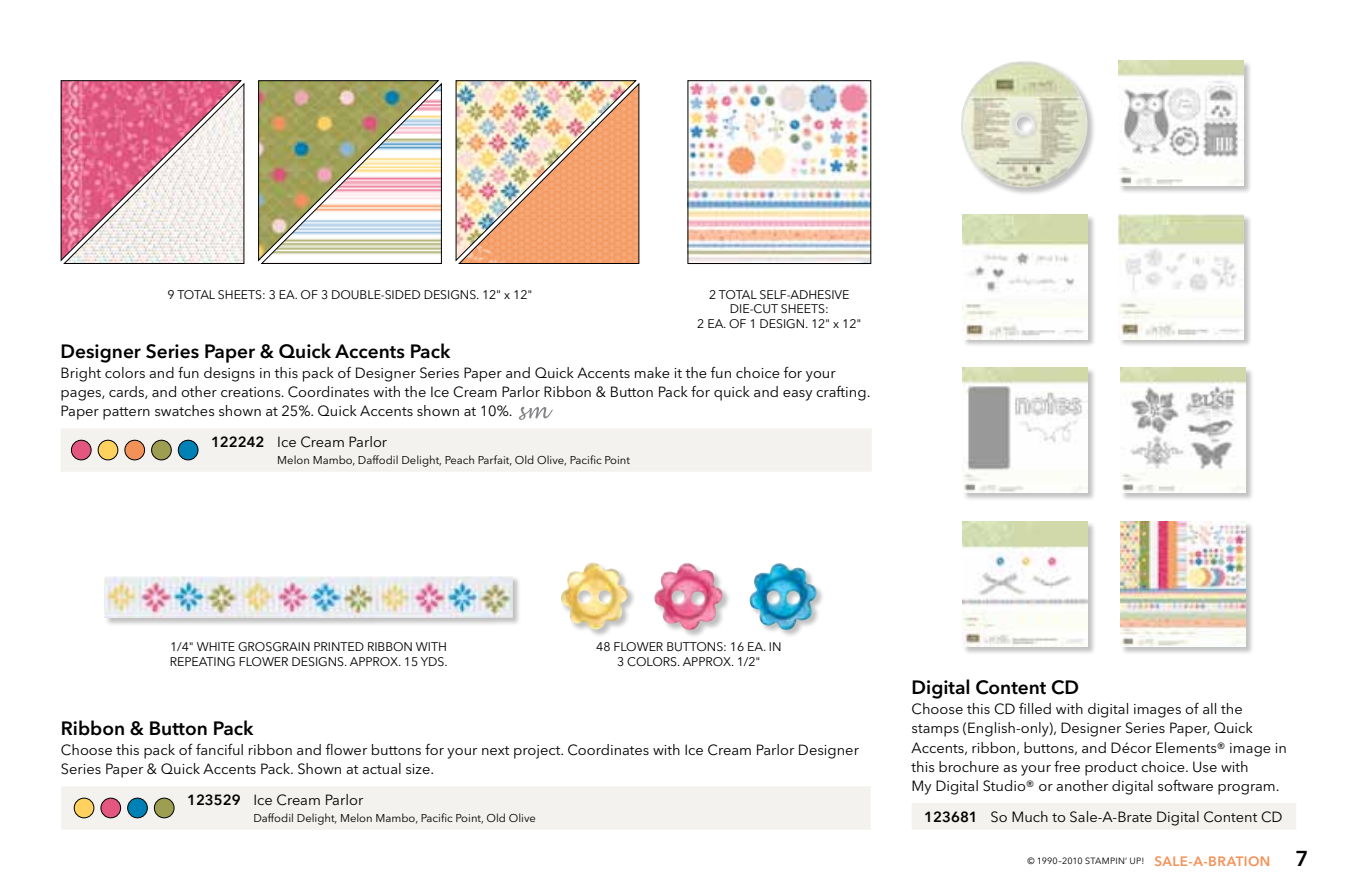
<style>
.page{position:relative;width:1357px;height:891px;background:#fff}
.page>*{position:absolute;margin:0;border:0;box-sizing:border-box;transform-origin:0 0}
.t1{font:600 19.12px "Avenir Next LT Pro";color:#000}
.t2{font:14.62px/19.1px "Avenir Next LT Pro";color:#000}
.t3{font:12.38px/14.8px "Avenir Next LT Pro";letter-spacing:-.005em;color:#000;text-align:center}
.t4{font:11.25px "Avenir Next LT Pro";color:#000}
.t5{font:9px "Avenir Next LT Pro";letter-spacing:.025em;color:#000}
.s1{font-weight:600}
.s2{font-weight:600;font-size:13.5px;color:#f39258}
.s3{font-weight:600;font-size:21.38px}
</style>
<div class="page">
<div style="left:961px;top:61px;width:135px;height:135px;background:#000;opacity:.25"></div>
<img style="left:961px;top:61px;width:126px;height:126px">
<img style="left:690px;top:82px;width:179px;height:180px">
<div style="left:688px;top:80px;width:183px;height:184px;border:1px solid #000"></div>
<svg style="left:258px;top:80px;width:184px;height:184px"></svg>
<svg style="left:61px;top:80px;width:183px;height:184px"></svg>
<img style="left:455px;top:80px;width:184px;height:184px">
<div style="left:61px;top:428px;width:811px;height:44px;background:#f4f2ee"></div>
<div style="left:71px;top:440px;width:20px;height:20px;background:#e25680;border-radius:50%"></div>
<div style="left:71px;top:440px;width:20px;height:20px;border:1px solid #000;border-radius:50%"></div>
<div style="left:98px;top:440px;width:20px;height:20px;background:#ffd15e;border-radius:50%"></div>
<div style="left:98px;top:440px;width:20px;height:20px;border:1px solid #000;border-radius:50%"></div>
<div style="left:125px;top:440px;width:20px;height:20px;background:#f39258;border-radius:50%"></div>
<div style="left:125px;top:440px;width:20px;height:20px;border:1px solid #000;border-radius:50%"></div>
<div style="left:152px;top:440px;width:19px;height:20px;background:#9d9e52;border-radius:50%"></div>
<div style="left:151px;top:440px;width:21px;height:20px;border:1px solid #000;border-radius:50%"></div>
<div style="left:178px;top:440px;width:20px;height:20px;background:#0081b5;border-radius:50%"></div>
<div style="left:178px;top:440px;width:20px;height:20px;border:1px solid #000;border-radius:50%"></div>
<div style="left:61px;top:786px;width:810px;height:44px;background:#f4f2ee"></div>
<div style="left:74px;top:798px;width:20px;height:20px;background:#ffd15e;border-radius:50%"></div>
<div style="left:74px;top:798px;width:20px;height:20px;border:1px solid #000;border-radius:50%"></div>
<div style="left:101px;top:798px;width:20px;height:20px;background:#e25680;border-radius:50%"></div>
<div style="left:101px;top:798px;width:20px;height:20px;border:1px solid #000;border-radius:50%"></div>
<div style="left:128px;top:798px;width:19px;height:20px;background:#0081b5;border-radius:50%"></div>
<div style="left:127px;top:798px;width:21px;height:20px;border:1px solid #000;border-radius:50%"></div>
<div style="left:154px;top:798px;width:20px;height:20px;background:#9d9e52;border-radius:50%"></div>
<div style="left:154px;top:798px;width:20px;height:20px;border:1px solid #000;border-radius:50%"></div>
<div style="left:912px;top:803px;width:384px;height:27px;background:#f4f2ee"></div>
<div style="left:104px;top:576px;width:417px;height:50px;background:#000;opacity:.25"></div>
<img style="left:104px;top:576px;width:409px;height:42px">
<div style="left:749px;top:563px;width:75px;height:75px;background:#000;opacity:.25"></div>
<img style="left:749px;top:563px;width:68px;height:68px">
<div style="left:653px;top:562px;width:78px;height:77px;background:#000;opacity:.25"></div>
<img style="left:653px;top:563px;width:70px;height:68px">
<div style="left:560px;top:562px;width:75px;height:76px;background:#000;opacity:.25"></div>
<img style="left:560px;top:562px;width:69px;height:68px">
<svg style="left:519px;top:407px;width:34px;height:13px"></svg>
<div style="left:962px;top:214px;width:134px;height:134px;background:#000;opacity:.25"></div>
<img style="left:962px;top:214px;width:125px;height:125px">
<div style="left:1119px;top:61px;width:133px;height:133px;background:#000;opacity:.25"></div>
<img style="left:1119px;top:61px;width:125px;height:125px">
<div style="left:1120px;top:368px;width:134px;height:133px;background:#000;opacity:.25"></div>
<img style="left:1120px;top:368px;width:125px;height:125px">
<div style="left:1118px;top:214px;width:134px;height:134px;background:#000;opacity:.25"></div>
<img style="left:1118px;top:214px;width:126px;height:125px">
<div style="left:1120px;top:521px;width:134px;height:134px;background:#000;opacity:.25"></div>
<img style="left:1120px;top:521px;width:125px;height:125px">
<div style="left:962px;top:521px;width:134px;height:134px;background:#000;opacity:.25"></div>
<img style="left:962px;top:521px;width:125px;height:125px">
<div style="left:962px;top:368px;width:134px;height:133px;background:#000;opacity:.25"></div>
<img style="left:962px;top:368px;width:125px;height:125px">
<p class="t3" style="left:167px;top:287px;width:366px">9 total sheets: 3 ea. of 3 double-sided designs. 12" x 12"</p>
<p class="t3" style="left:697px;top:287px;width:166px">2 total self-adhesive die-cut sheets:<br>2 ea. of 1 design. 12" x 12"</p>
<h1 class="t1" style="left:61px;top:340px;width:391px">Designer Series Paper &amp; Quick Accents Pack</h1>
<p class="t2" style="left:61px;top:363px;width:811px">Bright colors and fun designs in this pack of Designer Series Paper and Quick Accents make it the fun choice for your pages, cards, and other creations. Coordinates with the I ce Cream Parlor Ribbon &amp; B utton Pack for quick and easy crafting.<br>Paper pattern swatches shown at 25%. Quick Accents shown at 10%.</p>
<p class="t2" style="left:211px;top:433px;width:178px"><span class="s1">122242</span> Ice Cream Parlor</p>
<p class="t4" style="left:277px;top:453px;width:354px">M elon M ambo, Daffodil Delight, Peach Parfait, Old Olive, Pacific Point</p>
<p class="t3" style="left:170px;top:640px;width:279px;text-align:left">1/4" white grosgrain printed ribbon with repeating flower designs. Approx. 15 yds.</p>
<p class="t3" style="left:596px;top:640px;width:184px">48 flower button s: 16 ea. in<br>3 colors. Approx. 1/2"</p>
<h1 class="t1" style="left:61px;top:717px;width:194px">Ribbon &amp; Button Pack</h1>
<p class="t2" style="left:61px;top:740px;width:799px">Choose this pack of fanciful ribbon and flower buttons for your next project. Coordinates with I ce Cream Parlor Designer<br>Series Paper &amp; Quick Accents Pack. Shown at actual size.</p>
<p class="t2" style="left:187px;top:791px;width:178px"><span class="s1">123529</span> I ce Cream Parlor</p>
<p class="t4" style="left:253px;top:811px;width:284px">Daffodil Delight, Melon Mambo, Pacific Point, Old Olive</p>
<h1 class="t1" style="left:911px;top:676px;width:169px">Digital Content CD</h1>
<p class="t2" style="left:911px;top:700px;width:377px">Choose this CD filled with digital images of all the stamps (English-only), Designer Series Paper, Quick Accents, ribbon, buttons, and Décor Elements® image in this brochure as your free product choice. Use with<br>My Digital Studio® or another digital software program.</p>
<p class="t2" style="left:924px;top:807px;width:348px"><span class="s1">123681</span> So M uch to Sale-A-B rate Digital Content CD</p>
<p class="t5" style="left:1027px;top:855px;width:283px">© 1990–2010 stampin ’ up! <span class="s2">sale-a-bration</span> <span class="s3">7</span></p>
</div>
